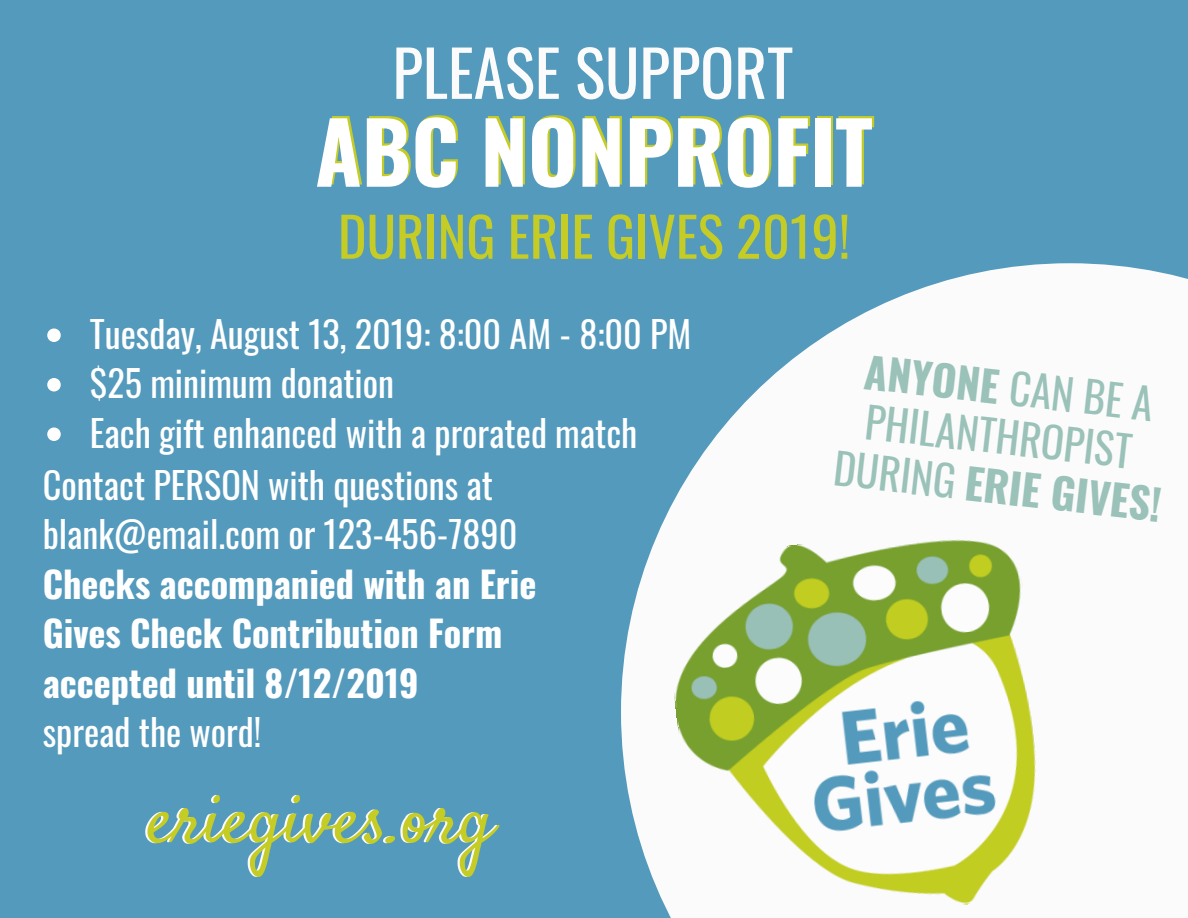
<style>
.page{position:relative;width:1188px;height:918px;background:#549abc}
.page>*{position:absolute;margin:0;border:0;box-sizing:border-box;transform-origin:0 0}
.t1{font:700 84.6px "Oswald";color:#fff}
.t2{font:72.6px "Satisfy";color:#fbfbfb}
.t3{font:63.3px "Oswald";color:#fbfbfb}
.t4{font:54.3px "Oswald";color:#c4cc25}
.t5{font:42.3px/50.1px "Oswald";color:#9ac2b9;text-align:center}
.t6{font:36.3px "Oswald";color:#fff}
.t7{font:700 36.3px/49.5px "Oswald";color:#fff}
.s1{font-weight:700}
</style>
<div class="page">
<svg style="left:621px;top:263px;width:567px;height:655px;fill:#fbfbfb"></svg>
<img style="left:660px;top:521px;width:397px;height:397px">
<svg style="left:47px;top:328px;width:14px;height:14px"></svg>
<svg style="left:47px;top:378px;width:14px;height:14px"></svg>
<svg style="left:47px;top:428px;width:14px;height:13px"></svg>
<h3 class="t3" style="left:392px;top:23px;width:402px">PLEASE SUPPORT</h3>
<h1 class="t1" style="left:315px;top:86px;width:559px">ABC NONPROFIT</h1>
<h3 class="t4" style="left:338px;top:194px;width:514px">DURING ERIE GIVES 2019!</h3>
<p class="t6" style="left:90px;top:305px;width:603px">Tuesday, August 13, 2019: 8:00 AM - 8:00 PM</p>
<p class="t6" style="left:90px;top:355px;width:306px">$25 minimum donation</p>
<p class="t6" style="left:90px;top:404px;width:549px">Each gift enhanced with a prorated match</p>
<p class="t6" style="left:43px;top:456px;width:452px">Contact PERSON with questions at</p>
<p class="t6" style="left:43px;top:506px;width:476px">blank@email.com or 123-456-7890</p>
<p class="t7" style="left:43px;top:557px;width:495px">Checks accompanied with an Erie<br>Gives Check Contribution Form accepted until 8/12/2019</p>
<p class="t6" style="left:43px;top:704px;width:220px">spread the word!</p>
<h2 class="t2" style="left:146px;top:774px;width:348px">eriegives.org</h2>
<p class="t5" style="left:847px;top:343px;width:331px;rotate:6deg"><span class="s1">ANYONE</span> CAN BE A<br>PHILANTHROPIST<br>DURING <span class="s1">ERIE GIVES!</span></p>
</div>
